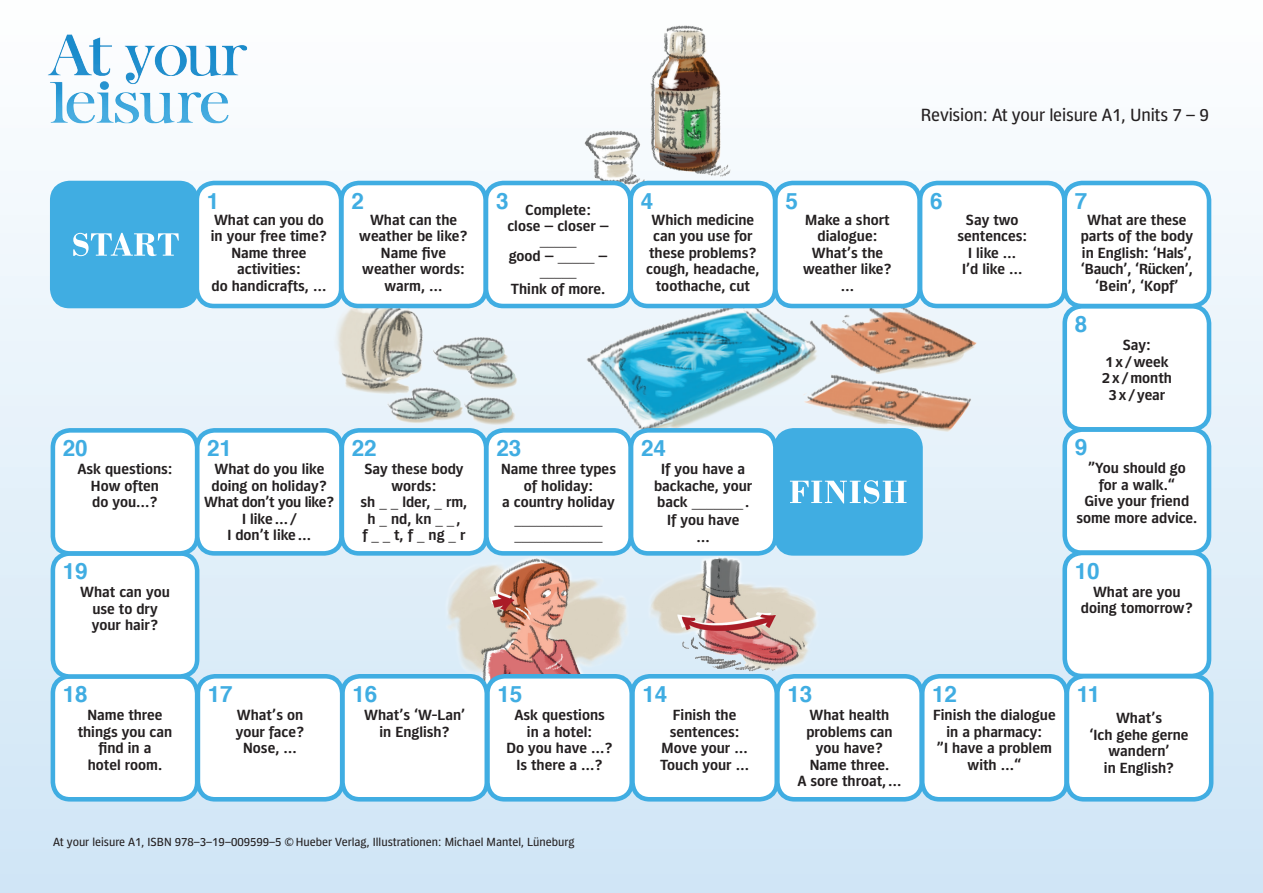
<style>
.page{position:relative;width:1263px;height:893px;background:#fff}
.page>*{position:absolute;margin:0;border:0;box-sizing:border-box;transform-origin:0 0}
.t1{font:700 22.5px "Helvetica";letter-spacing:-.01em;color:#40ade2}
.t2{font:18px "Forward Sans";letter-spacing:-.01em;color:#231f20}
.t3{font:15px/16.5px "Forward Sans Semi";color:#231f20;text-align:center}
.t4{font:12px "Forward Sans";color:#231f20}
</style>
<div class="page">
<div style="left:0;top:0;width:1263px;height:893px;background:linear-gradient(to bottom,#fdfefe,#cee5f6)"></div>
<img style="left:443px;top:554px;width:187px;height:128px">
<img style="left:646px;top:555px;width:174px;height:121px">
<img style="left:583px;top:299px;width:207px;height:138px">
<img style="left:790px;top:300px;width:201px;height:148px">
<img style="left:327px;top:300px;width:200px;height:134px">
<img style="left:583px;top:25px;width:148px;height:162px">
<img style="left:31px;top:30px;width:228px;height:105px">
<div style="left:197px;top:183px;width:144px;height:123px;background:#fff;border-radius:17px"></div>
<div style="left:195px;top:181px;width:148px;height:127px;border:5px solid #40ade2;border-radius:17px"></div>
<div style="left:198px;top:676px;width:144px;height:123px;background:#fff;border-radius:17px"></div>
<div style="left:196px;top:674px;width:148px;height:127px;border:5px solid #40ade2;border-radius:17px"></div>
<div style="left:53px;top:676px;width:144px;height:123px;background:#fff;border-radius:17px"></div>
<div style="left:51px;top:674px;width:148px;height:127px;border:5px solid #40ade2;border-radius:17px"></div>
<div style="left:53px;top:553px;width:144px;height:123px;background:#fff;border-radius:17px"></div>
<div style="left:51px;top:551px;width:148px;height:128px;border:5px solid #40ade2;border-radius:17px"></div>
<div style="left:53px;top:430px;width:144px;height:123px;background:#fff;border-radius:17px"></div>
<div style="left:51px;top:428px;width:148px;height:128px;border:5px solid #40ade2;border-radius:17px"></div>
<div style="left:197px;top:430px;width:144px;height:123px;background:#fff;border-radius:17px"></div>
<div style="left:195px;top:428px;width:149px;height:128px;border:5px solid #40ade2;border-radius:17px"></div>
<div style="left:342px;top:430px;width:144px;height:123px;background:#fff;border-radius:17px"></div>
<div style="left:340px;top:428px;width:148px;height:128px;border:5px solid #40ade2;border-radius:17px"></div>
<div style="left:486px;top:430px;width:145px;height:123px;background:#fff;border-radius:17px"></div>
<div style="left:484px;top:428px;width:149px;height:128px;border:5px solid #40ade2;border-radius:17px"></div>
<div style="left:631px;top:430px;width:144px;height:123px;background:#fff;border-radius:17px"></div>
<div style="left:629px;top:428px;width:149px;height:128px;border:5px solid #40ade2;border-radius:17px"></div>
<div style="left:341px;top:183px;width:145px;height:123px;background:#fff;border-radius:17px"></div>
<div style="left:339px;top:181px;width:149px;height:127px;border:5px solid #40ade2;border-radius:17px"></div>
<div style="left:342px;top:676px;width:145px;height:123px;background:#fff;border-radius:17px"></div>
<div style="left:340px;top:674px;width:149px;height:127px;border:5px solid #40ade2;border-radius:17px"></div>
<div style="left:486px;top:183px;width:144px;height:123px;background:#fff;border-radius:17px"></div>
<div style="left:484px;top:181px;width:148px;height:127px;border:5px solid #40ade2;border-radius:17px"></div>
<div style="left:487px;top:676px;width:145px;height:123px;background:#fff;border-radius:17px"></div>
<div style="left:485px;top:674px;width:149px;height:127px;border:5px solid #40ade2;border-radius:17px"></div>
<div style="left:631px;top:183px;width:144px;height:123px;background:#fff;border-radius:17px"></div>
<div style="left:628px;top:181px;width:149px;height:127px;border:5px solid #40ade2;border-radius:17px"></div>
<div style="left:632px;top:676px;width:145px;height:123px;background:#fff;border-radius:17px"></div>
<div style="left:630px;top:674px;width:149px;height:127px;border:5px solid #40ade2;border-radius:17px"></div>
<div style="left:775px;top:183px;width:145px;height:123px;background:#fff;border-radius:17px"></div>
<div style="left:773px;top:181px;width:149px;height:127px;border:5px solid #40ade2;border-radius:17px"></div>
<div style="left:777px;top:676px;width:145px;height:123px;background:#fff;border-radius:17px"></div>
<div style="left:775px;top:674px;width:149px;height:127px;border:5px solid #40ade2;border-radius:17px"></div>
<div style="left:920px;top:183px;width:144px;height:123px;background:#fff;border-radius:17px"></div>
<div style="left:918px;top:181px;width:149px;height:127px;border:5px solid #40ade2;border-radius:17px"></div>
<div style="left:922px;top:676px;width:144px;height:123px;background:#fff;border-radius:17px"></div>
<div style="left:920px;top:674px;width:149px;height:127px;border:5px solid #40ade2;border-radius:17px"></div>
<div style="left:1065px;top:183px;width:144px;height:123px;background:#fff;border-radius:17px"></div>
<div style="left:1062px;top:181px;width:149px;height:127px;border:5px solid #40ade2;border-radius:17px"></div>
<div style="left:1065px;top:306px;width:144px;height:123px;background:#fff;border-radius:17px"></div>
<div style="left:1062px;top:304px;width:149px;height:128px;border:5px solid #40ade2;border-radius:17px"></div>
<div style="left:1065px;top:430px;width:144px;height:123px;background:#fff;border-radius:17px"></div>
<div style="left:1062px;top:427px;width:149px;height:128px;border:5px solid #40ade2;border-radius:17px"></div>
<div style="left:1065px;top:553px;width:144px;height:123px;background:#fff;border-radius:17px"></div>
<div style="left:1062px;top:551px;width:149px;height:127px;border:5px solid #40ade2;border-radius:17px"></div>
<div style="left:1067px;top:676px;width:144px;height:123px;background:#fff;border-radius:17px"></div>
<div style="left:1065px;top:674px;width:148px;height:127px;border:5px solid #40ade2;border-radius:17px"></div>
<div style="left:52px;top:183px;width:144px;height:123px;background:#40ade2;border-radius:17px"></div>
<div style="left:50px;top:181px;width:149px;height:127px;border:5px solid #40ade2;border-radius:17px"></div>
<svg style="left:73px;top:233px;width:106px;height:23px"></svg>
<div style="left:776px;top:430px;width:144px;height:123px;background:#40ade2;border-radius:17px"></div>
<div style="left:774px;top:428px;width:149px;height:128px;border:5px solid #40ade2;border-radius:17px"></div>
<svg style="left:790px;top:480px;width:116px;height:23px"></svg>
<p class="t2" style="left:921px;top:102px;width:290px">Revision: At your leisure A1, Units 7 – 9</p>
<h1 class="t1" style="left:207px;top:183px;width:14px">1</h1>
<p class="t3" style="left:211px;top:211px;width:118px">What can you do in your free time?<br>Name three activities:<br>do handicrafts, …</p>
<h1 class="t1" style="left:351px;top:183px;width:14px">2</h1>
<p class="t3" style="left:359px;top:211px;width:110px">What can the weather be like?<br>Name five weather words: warm, …</p>
<h1 class="t1" style="left:496px;top:183px;width:14px">3</h1>
<p class="t3" style="left:507px;top:201px;width:103px">Complete: close – closer –</p>
<p class="t3" style="left:509px;top:231px;width:100px">_____<br>good – _____ –</p>
<p class="t3" style="left:511px;top:262px;width:96px;line-height:18px">_____<br>Think of more.</p>
<h1 class="t1" style="left:641px;top:183px;width:14px">4</h1>
<p class="t3" style="left:646px;top:211px;width:115px">Which medicine can you use for these problems? cough, headache, toothache, cut</p>
<h1 class="t1" style="left:785px;top:183px;width:14px">5</h1>
<p class="t3" style="left:803px;top:211px;width:90px">Make a short dialogue:<br>What’s the weather like? …</p>
<h1 class="t1" style="left:930px;top:183px;width:14px">6</h1>
<p class="t3" style="left:957px;top:211px;width:71px">Say two sentences:<br>I like …<br>I’d like …</p>
<h1 class="t1" style="left:1075px;top:183px;width:14px">7</h1>
<p class="t3" style="left:1081px;top:211px;width:114px">What are these parts of the body in English: ‘Hals’, ‘Bauch’, ‘Rücken’, ‘Bein’, ‘Kopf’</p>
<h1 class="t1" style="left:1075px;top:306px;width:14px">8</h1>
<p class="t3" style="left:1102px;top:337px;width:72px">Say:<br>1 x / week<br>2 x / month<br>3 x / year</p>
<h1 class="t1" style="left:63px;top:430px;width:26px">20</h1>
<h1 class="t1" style="left:207px;top:430px;width:26px">21</h1>
<h1 class="t1" style="left:352px;top:430px;width:26px">22</h1>
<h1 class="t1" style="left:496px;top:430px;width:26px">23</h1>
<h1 class="t1" style="left:641px;top:430px;width:26px">24</h1>
<h1 class="t1" style="left:1075px;top:429px;width:14px">9</h1>
<p class="t3" style="left:77px;top:461px;width:97px">Ask questions:<br>How often<br>do you…?</p>
<p class="t3" style="left:204px;top:461px;width:132px">What do you like doing on holiday?<br>What don’t you like?<br>I like … /<br>I don’t like …</p>
<p class="t3" style="left:360px;top:461px;width:108px">Say these body words:<br>sh _ _ lder, _ rm, h _ nd, kn _ _ ,<br>f _ _ t, f _ ng _ r</p>
<p class="t3" style="left:501px;top:461px;width:117px">Name three types of holiday:<br>a country holiday ____________ ____________</p>
<p class="t3" style="left:654px;top:461px;width:100px">If you have a backache, your back _______ .</p>
<p class="t3" style="left:667px;top:512px;width:74px">If you have …</p>
<p class="t3" style="left:1076px;top:460px;width:123px">”You should go<br>for a walk.“<br>Give your friend some more advice.</p>
<h1 class="t1" style="left:63px;top:553px;width:26px">19</h1>
<h1 class="t1" style="left:1075px;top:553px;width:26px">10</h1>
<p class="t3" style="left:80px;top:584px;width:91px">What can you use to dry your hair?</p>
<p class="t3" style="left:1081px;top:583px;width:114px">What are you doing tomorrow?</p>
<h1 class="t1" style="left:63px;top:676px;width:26px">18</h1>
<h1 class="t1" style="left:208px;top:676px;width:26px">17</h1>
<h1 class="t1" style="left:352px;top:676px;width:26px">16</h1>
<h1 class="t1" style="left:497px;top:676px;width:26px">15</h1>
<h1 class="t1" style="left:642px;top:676px;width:26px">14</h1>
<h1 class="t1" style="left:787px;top:676px;width:26px">13</h1>
<h1 class="t1" style="left:932px;top:676px;width:26px">12</h1>
<h1 class="t1" style="left:1077px;top:676px;width:25px">11</h1>
<p class="t3" style="left:78px;top:707px;width:96px">Name three things you can find in a<br>hotel room.</p>
<p class="t3" style="left:236px;top:707px;width:70px">What’s on your face?<br>Nose, …</p>
<p class="t3" style="left:364px;top:707px;width:103px">What’s ‘W-Lan’ in English?</p>
<p class="t3" style="left:506px;top:707px;width:108px">Ask questions<br>in a hotel:<br>Do you have …?<br>Is there a …?</p>
<p class="t3" style="left:660px;top:707px;width:90px">Finish the sentences:<br>Move your …<br>Touch your …</p>
<p class="t3" style="left:797px;top:707px;width:106px">What health problems can you have?<br>Name three.<br>A sore throat, …</p>
<p class="t3" style="left:933px;top:707px;width:124px">Finish the dialogue in a pharmacy:<br>”I have a problem with …“</p>
<p class="t3" style="left:1089px;top:710px;width:101px">What’s<br>‘Ich gehe gerne wandern’<br>in English?</p>
<p class="t4" style="left:53px;top:834px;width:523px">At your leisure A1, ISBN 978–3–19–009599–5 © Hueber Verlag, Illustrationen: Michael Mantel, Lüneburg</p>
</div>
